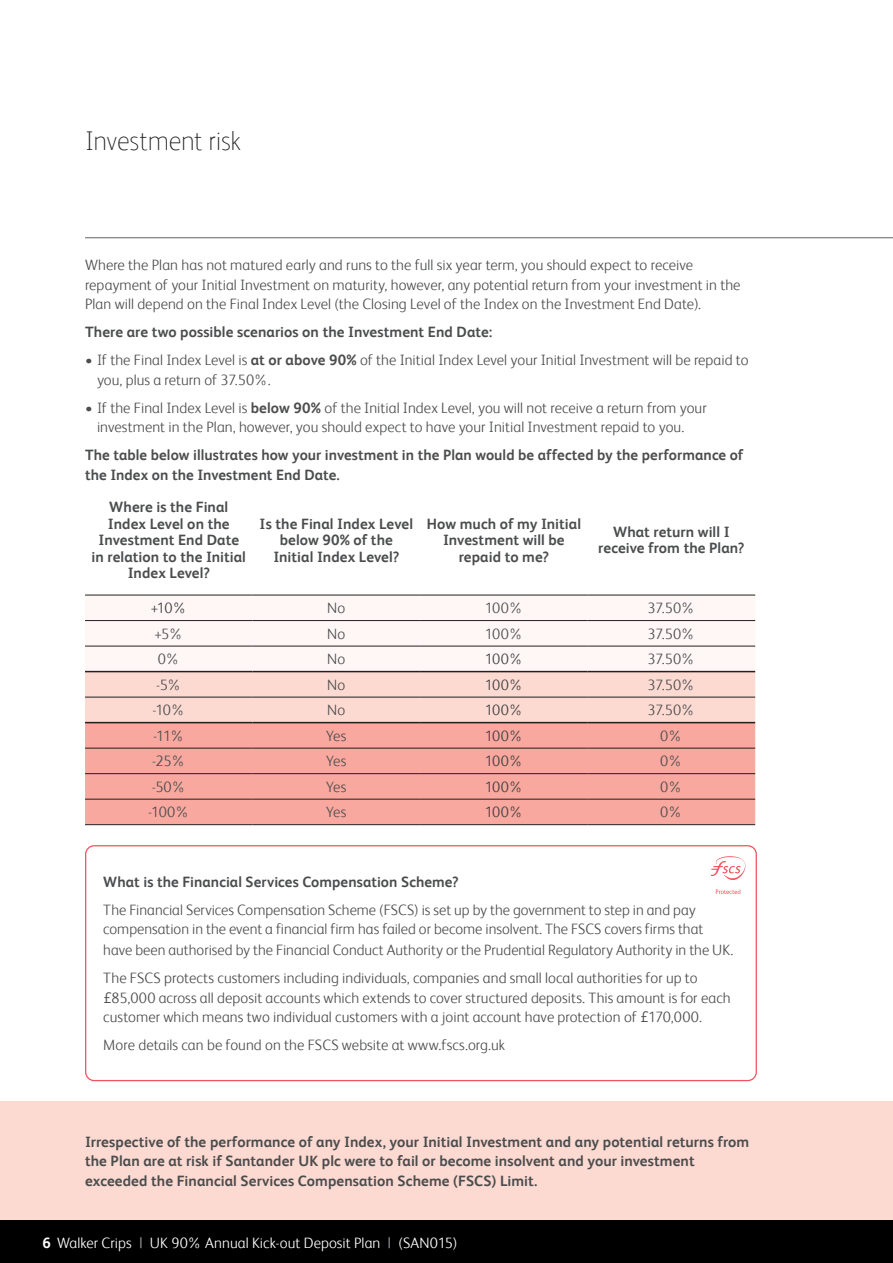
<style>
.page{position:relative;width:893px;height:1263px;background:#fff}
.page>*{position:absolute;margin:0;border:0;box-sizing:border-box;transform-origin:0 0}
.Introductory_text{font:100 27px "FS Albert";letter-spacing:-.01em;color:#231f20}
.Main_body_text{font:300 15px/19.5px "FS Albert";letter-spacing:.005em;color:#4b4c4d}
.Main_body_text-2{font:700 15px/16.5px "FS Albert";letter-spacing:.005em;color:#4b4c4d;text-align:center}
.Section_heading{font:700 15px/19.5px "FS Albert";letter-spacing:.005em;color:#4b4c4d}
.Main_body_text-3{font:300 15px "FS Albert";letter-spacing:.005em;color:#fff}
.Main_body_text-4{font:300 15px "FS Albert";letter-spacing:-.04em;color:#3e3e3f}
.s1{font-weight:700}
.s2{font-family:"Avenir";font-weight:400}
.s3{font-weight:400;color:#939598}
</style>
<div class="page">
<div style="left:0;top:1101px;width:893px;height:119px;background:#fcdad2"></div>
<hr style="left:85px;top:237px;width:808px;height:1px;background:#636366">
<div style="left:85px;top:621px;width:670px;height:50px;background:#fef7f5"></div>
<div style="left:85px;top:672px;width:670px;height:50px;background:#fcdad2"></div>
<div style="left:85px;top:723px;width:670px;height:101px;background:#f8a89e"></div>
<hr style="left:85px;top:646px;width:168px;height:1px;background:#231f20">
<hr style="left:253px;top:646px;width:167px;height:1px;background:#231f20">
<hr style="left:420px;top:646px;width:168px;height:1px;background:#231f20">
<hr style="left:588px;top:646px;width:167px;height:1px;background:#231f20">
<hr style="left:85px;top:722px;width:168px;height:1px;background:#231f20">
<hr style="left:253px;top:722px;width:167px;height:1px;background:#231f20">
<hr style="left:420px;top:722px;width:168px;height:1px;background:#231f20">
<hr style="left:588px;top:722px;width:167px;height:1px;background:#231f20">
<hr style="left:85px;top:671px;width:168px;height:1px;background:#231f20">
<hr style="left:253px;top:671px;width:167px;height:1px;background:#231f20">
<hr style="left:420px;top:671px;width:168px;height:1px;background:#231f20">
<hr style="left:588px;top:671px;width:167px;height:1px;background:#231f20">
<hr style="left:85px;top:595px;width:168px;height:1px;background:#231f20">
<hr style="left:253px;top:595px;width:167px;height:1px;background:#231f20">
<hr style="left:420px;top:595px;width:168px;height:1px;background:#231f20">
<hr style="left:588px;top:595px;width:167px;height:1px;background:#231f20">
<hr style="left:85px;top:620px;width:168px;height:1px;background:#231f20">
<hr style="left:253px;top:620px;width:167px;height:1px;background:#231f20">
<hr style="left:420px;top:620px;width:168px;height:1px;background:#231f20">
<hr style="left:588px;top:620px;width:167px;height:1px;background:#231f20">
<hr style="left:85px;top:748px;width:168px;height:1px;background:#231f20">
<hr style="left:85px;top:773px;width:168px;height:1px;background:#231f20">
<hr style="left:85px;top:697px;width:168px;height:1px;background:#231f20">
<hr style="left:85px;top:799px;width:168px;height:1px;background:#231f20">
<hr style="left:85px;top:824px;width:168px;height:1px;background:#231f20">
<hr style="left:253px;top:748px;width:167px;height:1px;background:#231f20">
<hr style="left:420px;top:748px;width:168px;height:1px;background:#231f20">
<hr style="left:588px;top:748px;width:167px;height:1px;background:#231f20">
<hr style="left:253px;top:773px;width:167px;height:1px;background:#231f20">
<hr style="left:420px;top:773px;width:168px;height:1px;background:#231f20">
<hr style="left:588px;top:773px;width:167px;height:1px;background:#231f20">
<hr style="left:253px;top:697px;width:167px;height:1px;background:#231f20">
<hr style="left:420px;top:697px;width:168px;height:1px;background:#231f20">
<hr style="left:588px;top:697px;width:167px;height:1px;background:#231f20">
<hr style="left:253px;top:799px;width:167px;height:1px;background:#231f20">
<hr style="left:420px;top:799px;width:168px;height:1px;background:#231f20">
<hr style="left:588px;top:799px;width:167px;height:1px;background:#231f20">
<hr style="left:253px;top:824px;width:167px;height:1px;background:#231f20">
<hr style="left:420px;top:824px;width:168px;height:1px;background:#231f20">
<hr style="left:588px;top:824px;width:167px;height:1px;background:#231f20">
<div style="left:85px;top:845px;width:672px;height:236px;border:1px solid #f0545c;border-radius:9px"></div>
<svg style="left:716px;top:889px;width:24px;height:5px"></svg>
<svg style="left:711px;top:856px;width:34px;height:24px"></svg>
<div style="left:0;top:1220px;width:893px;height:43px;background:#000"></div>
<p class="Introductory_text" style="left:85px;top:125px;width:157px">Investment risk</p>
<p class="Main_body_text" style="left:85px;top:255px;width:657px">Where the Plan has not matured early and runs to the full six year term, you should expect to receive repayment of your Initial Investment on maturity, however, any potential return from your investment in the<br>Plan will depend on the Final Index Level (the Closing Level of the Index on the Investment End Date).</p>
<p class="Main_body_text-2" style="left:85px;top:324px;width:409px">There are two possible scenarios on the Investment End Date:</p>
<p class="Main_body_text" style="left:97px;top:350px;width:653px;text-indent:-12px">• If the Final Index Level is <span class="s1">at or above 90%</span> of the Initial Index Level your Initial Investment will be repaid to you, plus a return of 37.50%.</p>
<p class="Main_body_text" style="left:97px;top:398px;width:611px;text-indent:-12px">• If the Final Index Level is <span class="s1">below 90%</span> of the Initial Index Level, you will not receive a return from your investment in the Plan, however, you should expect to have your Initial Investment repaid to you.</p>
<p class="Section_heading" style="left:85px;top:445px;width:660px">The table below illustrates how your investment in the Plan would be affected by the performance of the Index on the Investment End Date.</p>
<p class="Main_body_text-2" style="left:92px;top:499px;width:156px">Where is the Final<br>Index Level on the<br>Investment End Date in relation to the Initial<br>Index Level?</p>
<p class="Main_body_text-2" style="left:260px;top:515px;width:155px">Is the Final Index Level below 90% of the<br>Initial Index Level?</p>
<p class="Main_body_text-2" style="left:427px;top:515px;width:156px">How much of my Initial<br>Investment will be repaid to me?</p>
<p class="Main_body_text-2" style="left:598px;top:523px;width:148px">What return will I receive from the Plan?</p>
<p class="Main_body_text-4" style="left:151px;top:599px;width:37px">+10%</p>
<p class="Main_body_text" style="left:327px;top:598px;width:20px">No</p>
<p class="Main_body_text" style="left:485px;top:598px;width:40px">100%</p>
<p class="Main_body_text" style="left:648px;top:598px;width:49px">37.50%</p>
<p class="Main_body_text" style="left:155px;top:624px;width:30px">+5%</p>
<p class="Main_body_text" style="left:327px;top:624px;width:20px">No</p>
<p class="Main_body_text" style="left:485px;top:624px;width:40px">100%</p>
<p class="Main_body_text" style="left:648px;top:624px;width:49px">37.50%</p>
<p class="Main_body_text" style="left:158px;top:649px;width:24px">0%</p>
<p class="Main_body_text" style="left:327px;top:649px;width:20px">No</p>
<p class="Main_body_text-4" style="left:485px;top:650px;width:40px">100%</p>
<p class="Main_body_text" style="left:648px;top:649px;width:49px">37.50%</p>
<p class="Main_body_text" style="left:156px;top:675px;width:27px">-5%</p>
<p class="Main_body_text" style="left:327px;top:675px;width:20px">No</p>
<p class="Main_body_text-4" style="left:485px;top:676px;width:40px">100%</p>
<p class="Main_body_text" style="left:648px;top:675px;width:49px">37.50%</p>
<p class="Main_body_text" style="left:152px;top:700px;width:34px">-10%</p>
<p class="Main_body_text" style="left:327px;top:700px;width:20px">No</p>
<p class="Main_body_text-4" style="left:485px;top:701px;width:40px">100%</p>
<p class="Main_body_text" style="left:648px;top:700px;width:49px">37.50%</p>
<p class="Main_body_text" style="left:153px;top:726px;width:33px">-11%</p>
<p class="Main_body_text" style="left:326px;top:726px;width:22px">Yes</p>
<p class="Main_body_text-4" style="left:485px;top:727px;width:40px">100%</p>
<p class="Main_body_text" style="left:660px;top:726px;width:24px">0%</p>
<p class="Main_body_text" style="left:152px;top:751px;width:35px">-25%</p>
<p class="Main_body_text" style="left:326px;top:751px;width:22px">Yes</p>
<p class="Main_body_text-4" style="left:485px;top:752px;width:40px">100%</p>
<p class="Main_body_text" style="left:660px;top:751px;width:24px">0%</p>
<p class="Main_body_text" style="left:152px;top:777px;width:36px">-50%</p>
<p class="Main_body_text" style="left:326px;top:777px;width:22px">Yes</p>
<p class="Main_body_text-4" style="left:485px;top:778px;width:40px">100%</p>
<p class="Main_body_text" style="left:660px;top:777px;width:24px">0%</p>
<p class="Main_body_text" style="left:148px;top:802px;width:43px">-100%</p>
<p class="Main_body_text" style="left:326px;top:802px;width:22px">Yes</p>
<p class="Main_body_text-4" style="left:485px;top:803px;width:40px">100%</p>
<p class="Main_body_text" style="left:660px;top:802px;width:24px">0%</p>
<p class="Section_heading" style="left:103px;top:872px;width:357px">What is the Financial Services Compensation Scheme?</p>
<p class="Main_body_text" style="left:103px;top:900px;width:601px">The Financial Services Compensation Scheme (FSCS) is set up by the government to step in and pay compensation in the event a financial firm has failed or become insolvent. The FSCS covers firms that</p>
<p class="Main_body_text" style="left:103px;top:940px;width:632px">have been authorised by the Financial Conduct Authority or the Prudential Regulatory Authority in the UK.</p>
<p class="Main_body_text" style="left:103px;top:968px;width:629px">The FSCS protects customers including individuals, companies and small local authorities for up to <span class="s2">£</span>85,000 across all deposit accounts which extends to cover structured deposits. This amount is for each customer which means two individual customers with a joint account have protection of <span class="s2">£</span>170,000.</p>
<p class="Main_body_text" style="left:103px;top:1035px;width:403px">More details can be found on the FSCS website at www.fscs.org.uk</p>
<p class="Main_body_text-2" style="left:85px;top:1132px;width:666px;line-height:19.5px;text-align:left">Irrespective of the performance of any Index, your Initial Investment and any potential returns from the Plan are at risk if Santander UK plc were to fail or become insolvent and your investment exceeded the Financial Services Compensation Scheme (FSCS) Limit.</p>
<p class="Main_body_text-3" style="left:43px;top:1234px;width:416px"><span class="s1">6</span> Walker Crips <span class="s3">|</span> UK 90% Annual Kick-out Deposit Plan <span class="s3">|</span> (SAN015)</p>
</div>
